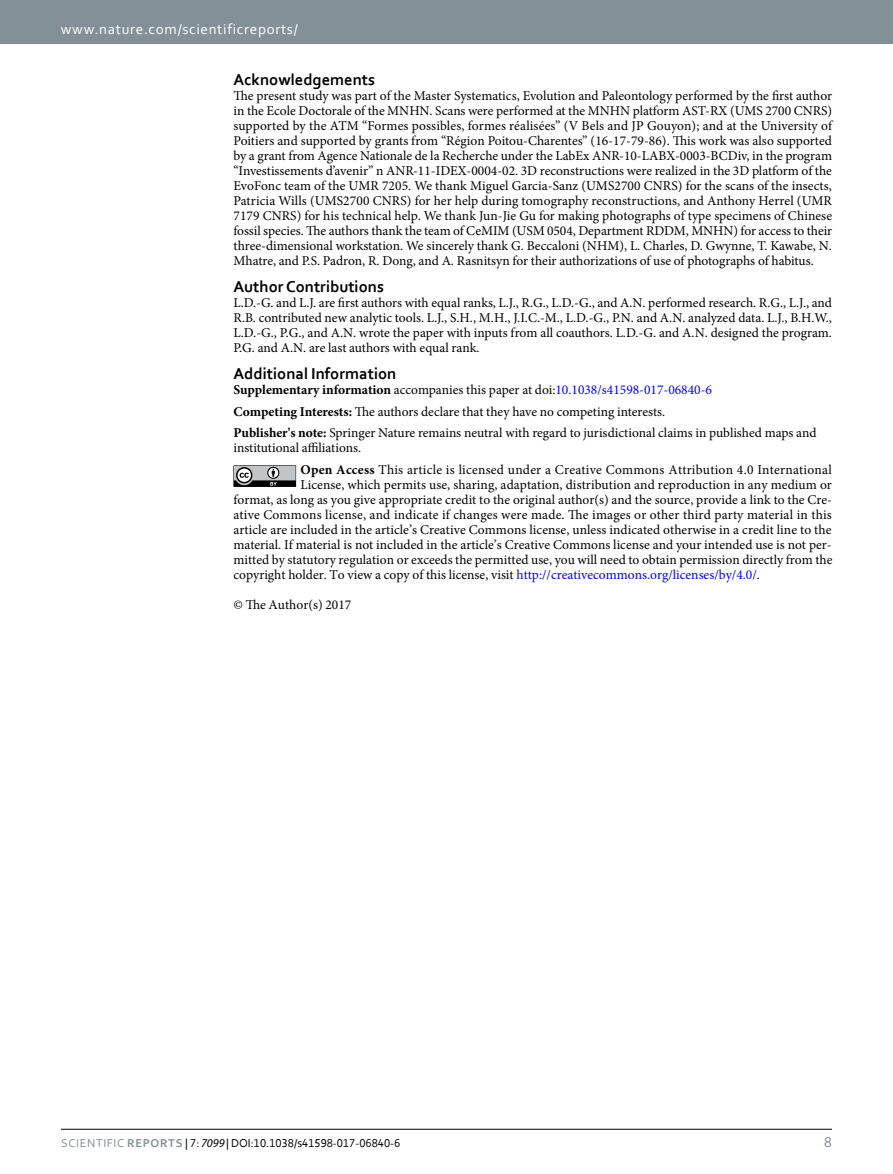
<style>
.page{position:relative;width:893px;height:1174px;background:#fff}
.page>*{position:absolute;margin:0;border:0;box-sizing:border-box;transform-origin:0 0}
.t1{font:700 16.5px "Corbel";color:#000}
.t2{font:15px "Corbel 2";letter-spacing:.045em;color:#fff}
.t3{font:15px "Corbel 2";color:#839097}
.t4{font:13.5px/15px "Minion Pro";color:#000;text-align:justify}
.t5{font:13.5px/21.8px "Minion Pro";letter-spacing:.02em;color:#000}
.t6{font:12px "Corbel";color:#000}
.s1{font-weight:700}
.s2{color:#00f}
.s3{font-family:"Corbel 2";color:#839097}
.s4{font-family:"Corbel Bold 2";color:#839097}
.s5{font-family:"Myriad Pro";font-style:italic}
</style>
<div class="page">
<div style="left:0;top:0;width:893px;height:43px;background:#839097"></div>
<hr style="left:61px;top:1129px;width:771px;height:1px;background:#000">
<svg style="left:233px;top:465px;width:63px;height:22px"></svg>
<p class="t2" style="left:61px;top:19px;width:238px">www.nature.com/scientificreports/</p>
<p class="t1" style="left:233px;top:69px;width:143px">Acknowledgements</p>
<p class="t4" style="left:233px;top:88px;width:600px">The present study was part of the Master Systematics, Evolution and Paleontology performed by the first author in the Ecole Doctorale of the MNHN. Scans were performed at the MNHN platform AST-RX (UMS 2700 CNRS) supported by the ATM “Formes possibles, formes réalisées” (V Bels and JP Gouyon); and at the University of Poitiers and supported by grants from “Région Poitou-Charentes” (16-17-79-86). This work was also supported by a grant from Agence Nationale de la Recherche under the LabEx ANR-10-LABX-0003-BCDiv, in the program “Investissements d’avenir” n ANR-11-IDEX-0004-02. 3D reconstructions were realized in the 3D platform of the EvoFonc team of the UMR 7205. We thank Miguel Garcia-Sanz (UMS2700 CNRS) for the scans of the insects, Patricia Wills (UMS2700 CNRS) for her help during tomography reconstructions, and Anthony Herrel (UMR 7179 CNRS) for his technical help. We thank Jun-Jie Gu for making photographs of type specimens of Chinese fossil species. The authors thank the team of CeMIM (USM 0504, Department RDDM, MNHN) for access to their three-dimensional workstation. We sincerely thank G. Beccaloni (NHM), L. Charles, D. Gwynne, T. Kawabe, N.<br>Mhatre, and P.S. Padron, R. Dong, and A. Rasnitsyn for their authorizations of use of photographs of habitus.</p>
<p class="t1" style="left:233px;top:276px;width:152px">Author Contributions</p>
<p class="t4" style="left:233px;top:295px;width:600px">L.D.-G. and L.J. are first authors with equal ranks, L.J., R.G., L.D.-G., and A.N. performed research. R.G., L.J., and R.B. contributed new analytic tools. L.J., S.H., M.H., J.I.C.-M., L.D.-G., P.N. and A.N. analyzed data. L.J., B.H.W., L.D.-G., P.G., and A.N. wrote the paper with inputs from all coauthors. L.D.-G. and A.N. designed the program.<br>P.G. and A.N. are last authors with equal rank.</p>
<p class="t1" style="left:233px;top:363px;width:164px">Additional Information</p>
<p class="t4" style="left:233px;top:379px;width:584px;line-height:21.8px;text-align:left"><span class="s1">Supplementary information</span> accompanies this paper at doi:<span class="s2">10.1038/s41598-017-06840-6<br></span><span class="s1">Competing Interests:</span> The authors declare that they have no competing interests.<br><span class="s1">Publisher's note:</span> Springer Nature remains neutral with regard to jurisdictional claims in published maps and</p>
<p class="t5" style="left:301px;top:437px;width:533px;text-indent:-67px">institutional affiliations.<br><span class="s1">Open Access</span> This article is licensed under a Creative Commons Attribution 4.0 International</p>
<p class="t4" style="left:233px;top:477px;width:601px;text-indent:67px">License, which permits use, sharing, adaptation, distribution and reproduction in any medium or format, as long as you give appropriate credit to the original author(s) and the source, provide a link to the Cre&shy;ative Commons license, and indicate if changes were made. The images or other third party material in this article are included in the article’s Creative Commons license, unless indicated otherwise in a credit line to the material. If material is not included in the article’s Creative Commons license and your intended use is not per&shy;mitted by statutory regulation or exceeds the permitted use, you will need to obtain permission directly from the copyright holder. To view a copy of this license, visit <span class="s2">http://creativecommons.org/licenses/by/4.0/</span>.</p>
<p class="t4" style="left:233px;top:597px;width:119px">© The Author(s) 2017</p>
<p class="t6" style="left:61px;top:1135px;width:341px"><span class="s3">Scientific</span> <span class="s4">REPORTS</span> | 7: <span class="s5">7099</span> | DOI:10.1038/s41598-017-06840-6</p>
<p class="t3" style="left:824px;top:1132px;width:9px">8</p>
</div>
